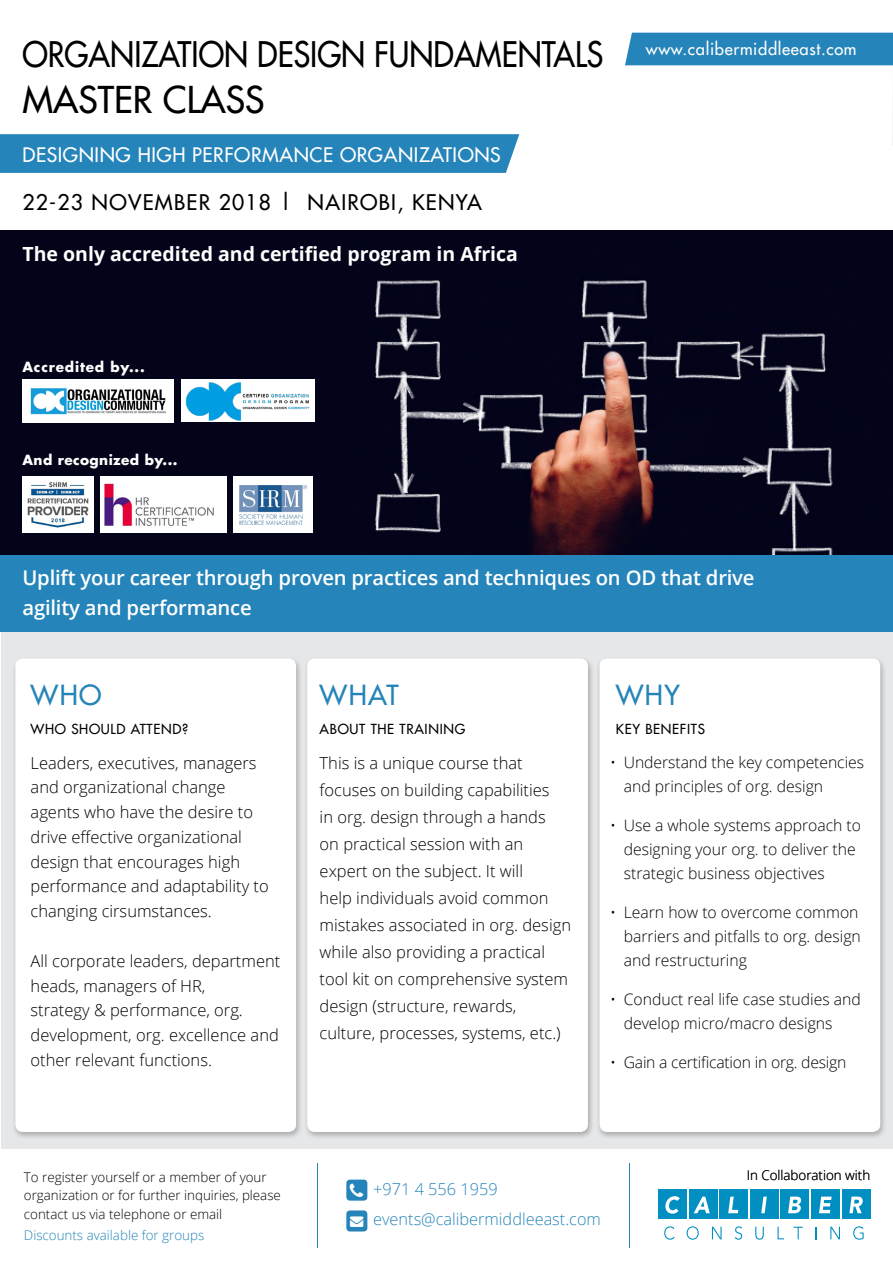
<style>
.page{position:relative;width:893px;height:1263px;background:#fff}
.page>*{position:absolute;margin:0;border:0;box-sizing:border-box;transform-origin:0 0}
.t1{font:36px "Futura LT";color:#000}
.t2{font:34.35px "Futura LT";color:#000;scale:.9 1}
.t3{font:27px "Futura LT";letter-spacing:.05em;color:#2584b9}
.t4{font:21px "Futura LT";letter-spacing:.06em;color:#000}
.t5{font:600 20.25px/30px "Open Sans";letter-spacing:-.01em;color:#fff}
.t6{font:700 19.5px "Open Sans";color:#fff}
.t7{font:19.5px "Futura LT";letter-spacing:.03em;color:#fff}
.t8{font:300 16.5px/24.8px "Open Sans";color:#000}
.t9{font:16.5px "Futura LT";letter-spacing:.04em;color:#fff}
.t10{font:300 16.35px "Open Sans";color:#2584b9}
.t11{font:300 15.75px/24px "Open Sans";color:#000}
.t12{font:700 13.65px "Futura LT";letter-spacing:.03em;color:#fff}
.t13{font:700 13.65px "Futura LT";letter-spacing:.06em;color:#fff}
.t14{font:13.5px "Futura LT";letter-spacing:.05em;color:#000}
.t15{font:300 13.35px/18.8px "Open Sans";color:#000}
.t16{font:300 13.35px "Open Sans";color:#2584b9}
</style>
<div class="page">
<hr style="left:892px;top:60px;width:1px;height:86px;background:#dcddde">
<div style="left:1px;top:631px;width:892px;height:632px;background:#e6e7e8"></div>
<div style="left:0;top:230px;width:893px;height:402px;background:#030419"></div>
<img style="left:370px;top:280px;width:463px;height:275px">
<div style="left:12px;top:656px;width:291px;height:484px;background:#000;opacity:.25"></div>
<div style="left:15px;top:658px;width:281px;height:474px;background:#fff;border-radius:8px"></div>
<div style="left:304px;top:656px;width:291px;height:484px;background:#000;opacity:.25"></div>
<div style="left:307px;top:658px;width:281px;height:474px;background:#fff;border-radius:8px"></div>
<div style="left:596px;top:656px;width:291px;height:484px;background:#000;opacity:.25"></div>
<div style="left:600px;top:658px;width:280px;height:474px;background:#fff;border-radius:8px"></div>
<div style="left:1px;top:1150px;width:892px;height:113px;background:#fff"></div>
<hr style="left:317px;top:1163px;width:1px;height:84px;background:#2584b9">
<hr style="left:629px;top:1163px;width:1px;height:84px;background:#2584b9">
<div style="left:346px;top:1179px;width:21px;height:21px;background:#2584b9;border-radius:4px"></div>
<div style="left:346px;top:1210px;width:21px;height:21px;background:#2584b9;border-radius:4px"></div>
<div style="left:0;top:134px;width:519px;height:39px;background:#2584b9"></div>
<div style="left:0;top:555px;width:893px;height:77px;background:#2584b9"></div>
<div style="left:625px;top:33px;width:268px;height:32px;background:#2584b9"></div>
<svg style="left:664px;top:1226px;width:11px;height:14px"></svg>
<svg style="left:687px;top:1226px;width:12px;height:14px"></svg>
<svg style="left:712px;top:1227px;width:10px;height:12px"></svg>
<svg style="left:735px;top:1226px;width:7px;height:14px"></svg>
<svg style="left:755px;top:1227px;width:9px;height:13px"></svg>
<svg style="left:777px;top:1227px;width:7px;height:12px"></svg>
<svg style="left:815px;top:1227px;width:1px;height:12px"></svg>
<svg style="left:794px;top:1227px;width:9px;height:12px"></svg>
<svg style="left:830px;top:1227px;width:10px;height:12px"></svg>
<svg style="left:853px;top:1226px;width:11px;height:14px"></svg>
<div style="left:658px;top:1190px;width:29px;height:29px;background:#018fc1"></div>
<svg style="left:665px;top:1196px;width:15px;height:18px"></svg>
<div style="left:689px;top:1190px;width:28px;height:29px;background:#018fc1"></div>
<svg style="left:694px;top:1196px;width:16px;height:17px"></svg>
<div style="left:719px;top:1190px;width:29px;height:29px;background:#018fc1"></div>
<svg style="left:728px;top:1196px;width:10px;height:17px"></svg>
<div style="left:750px;top:1190px;width:28px;height:29px;background:#018fc1"></div>
<svg style="left:761px;top:1196px;width:6px;height:17px"></svg>
<div style="left:781px;top:1190px;width:28px;height:29px;background:#018fc1"></div>
<svg style="left:788px;top:1196px;width:13px;height:17px"></svg>
<div style="left:811px;top:1190px;width:29px;height:29px;background:#018fc1"></div>
<svg style="left:819px;top:1196px;width:13px;height:17px"></svg>
<div style="left:842px;top:1190px;width:28px;height:29px;background:#018fc1"></div>
<svg style="left:849px;top:1196px;width:14px;height:17px"></svg>
<img style="left:23px;top:477px;width:70px;height:56px">
<div style="left:100px;top:477px;width:126px;height:56px;background:#fff"></div>
<img style="left:105px;top:484px;width:109px;height:42px">
<div style="left:233px;top:477px;width:80px;height:56px;background:#fff"></div>
<img style="left:239px;top:485px;width:68px;height:39px">
<div style="left:182px;top:379px;width:133px;height:43px;background:#fff"></div>
<img style="left:185px;top:382px;width:125px;height:39px">
<img style="left:22px;top:379px;width:152px;height:43px">
<h2 class="t2" style="left:22px;top:32px;width:647px">ORGANIZATION DESIGN FUNDAMENTALS</h2>
<h1 class="t1" style="left:22px;top:76px;width:244px">MASTER CLASS</h1>
<p class="t7" style="left:22px;top:142px;width:480px">DESIGNING HIGH PERFORMANCE ORGANIZATIONS</p>
<p class="t4" style="left:22px;top:188px;width:461px">22-23 NOVEMBER 2018 | NAIROBI, KENYA</p>
<p class="t6" style="left:22px;top:240px;width:497px">The only accredited and certified program in Africa</p>
<p class="t13" style="left:22px;top:358px;width:124px">Accredited by...</p>
<p class="t12" style="left:22px;top:451px;width:156px">And recognized by...</p>
<p class="t9" style="left:646px;top:38px;width:212px">www.calibermiddleeast.com</p>
<p class="t5" style="left:22px;top:562px;width:734px">Uplift your career through proven practices and techniques on OD that drive agility and performance</p>
<h3 class="t3" style="left:31px;top:678px;width:73px">WHO</h3>
<h3 class="t3" style="left:320px;top:678px;width:81px">WHAT</h3>
<h3 class="t3" style="left:616px;top:678px;width:66px">WHY</h3>
<p class="t14" style="left:31px;top:720px;width:159px">WHO SHOULD ATTEND?</p>
<p class="t8" style="left:31px;top:750px;width:240px">Leaders, executives, managers and organizational change agents who have the desire to drive effective organizational design that encourages high performance and adaptability to changing cirsumstances.</p>
<p class="t8" style="left:31px;top:948px;width:251px">All corporate leaders, department heads, managers of HR,<br>strategy &amp; performance, org. development, org. excellence and other relevant functions.</p>
<p class="t14" style="left:320px;top:720px;width:147px">ABOUT THE TRAINING</p>
<p class="t14" style="left:616px;top:720px;width:91px">KEY BENEFITS</p>
<p class="t11" style="left:624px;top:750px;width:242px;text-indent:-13px">• Understand the key competencies and principles of org. design</p>
<p class="t11" style="left:624px;top:813px;width:239px;text-indent:-13px">• Use a whole systems approach to designing your org. to deliver the strategic business objectives</p>
<p class="t11" style="left:624px;top:900px;width:239px;text-indent:-13px">• Learn how to overcome common barriers and pitfalls to org. design and restructuring</p>
<p class="t11" style="left:624px;top:987px;width:239px;text-indent:-13px">• Conduct real life case studies and develop micro/macro designs</p>
<p class="t11" style="left:610px;top:1050px;width:238px">• Gain a certification in org. design</p>
<p class="t8" style="left:320px;top:749px;width:253px;line-height:27px">This is a unique course that focuses on building capabilities<br>in org. design through a hands<br>on practical session with an expert on the subject. It will<br>help individuals avoid common mistakes associated in org. design while also providing a practical tool kit on comprehensive system design (structure, rewards, culture, processes, systems, etc.)</p>
<p class="t15" style="left:24px;top:1167px;width:259px">To register yourself or a member of your organization or for further inquiries, please contact us via telephone or email</p>
<p class="t16" style="left:24px;top:1226px;width:182px">Discounts available for groups</p>
<p class="t10" style="left:373px;top:1177px;width:126px">+971 4 556 1959</p>
<p class="t10" style="left:373px;top:1208px;width:229px">events@calibermiddleeast.com</p>
<p class="t15" style="left:747px;top:1165px;width:125px">In Collaboration with</p>
</div>
